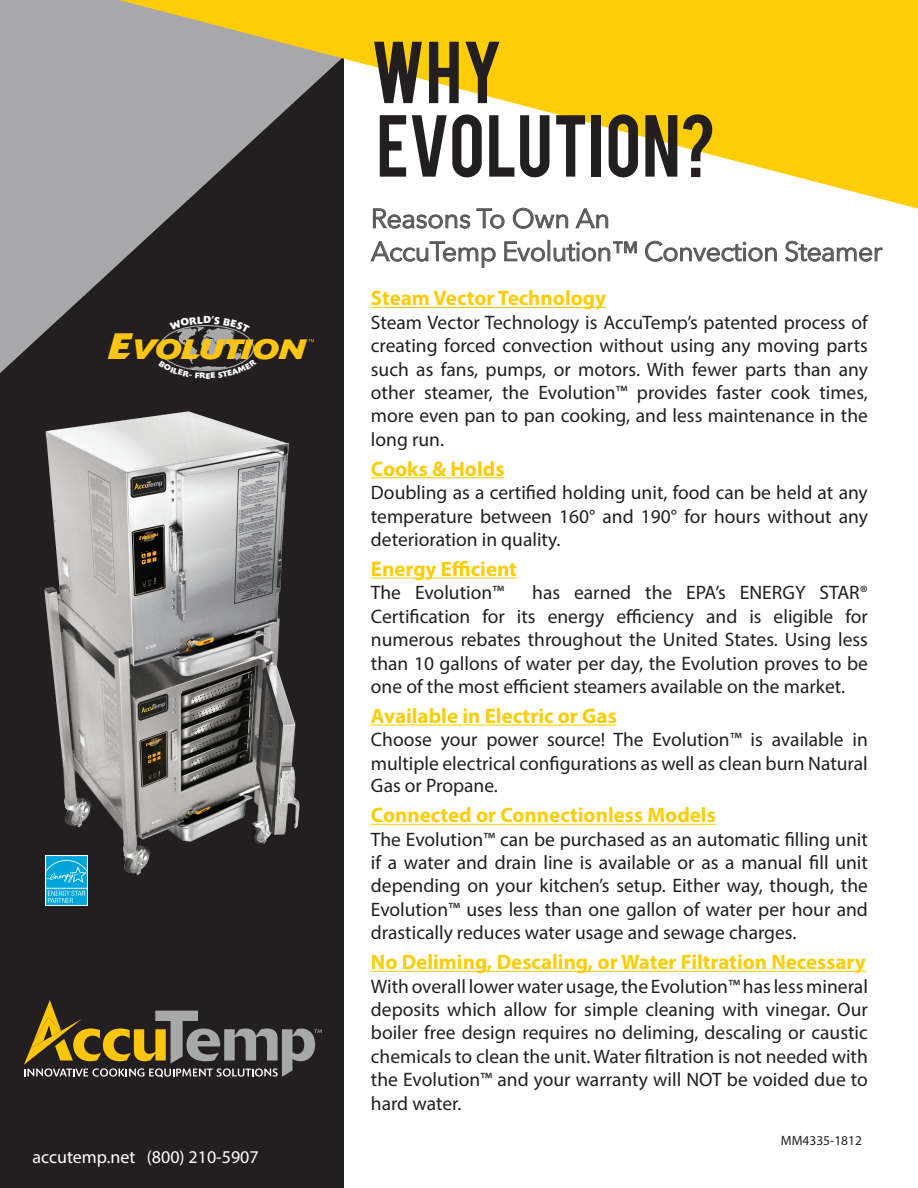
<style>
.page{position:relative;width:918px;height:1188px;background:#fff}
.page>*{position:absolute;margin:0;border:0;box-sizing:border-box;transform-origin:0 0}
.t1{font:69px/73.5px "Bebas";letter-spacing:.005em;color:#231f20}
.t2{font:italic 700 27.75px "Delta";letter-spacing:-.01em;color:#fec612;scale:1.16 1}
.t3{font:27px/33px "Avenir Next";letter-spacing:-.02em;color:#57585a}
.t4{font:700 21px "Myriad Pro";color:#fecd08}
.t5{font:19.5px/23.4px "Myriad Pro";color:#231f20;text-align:justify}
.t6{font:18px "Myriad Pro";color:#fff}
.t7{font:13.5px "Myriad Pro";color:#231f20}
.t8{font:700 10.05px "Delta";color:#fff}
.s1{font-size:36.45px}
</style>
<div class="page">
<svg style="left:405px;top:209px;width:100px;height:20px"></svg>
<svg style="left:513px;top:209px;width:55px;height:20px"></svg>
<svg style="left:575px;top:209px;width:34px;height:20px"></svg>
<svg style="left:405px;top:241px;width:91px;height:27px"></svg>
<svg style="left:504px;top:241px;width:41px;height:21px"></svg>
<div style="left:548px;top:240px;width:2px;height:21px;border:1px solid #57585a"></div>
<svg style="left:553px;top:241px;width:84px;height:21px"></svg>
<svg style="left:645px;top:240px;width:132px;height:22px"></svg>
<svg style="left:785px;top:240px;width:98px;height:22px"></svg>
<div style="left:0;top:0;width:344px;height:1188px;background:#231f20"></div>
<svg style="left:0;top:0;width:405px;height:373px;fill:#a8a8aa"></svg>
<svg style="left:119px;top:0;width:799px;height:209px"></svg>
<img style="left:45px;top:904px;width:42px;height:2px">
<hr style="left:371px;top:307px;width:235px;height:1px;background:#fecd08">
<hr style="left:371px;top:477px;width:133px;height:1px;background:#fecd08">
<hr style="left:371px;top:578px;width:146px;height:1px;background:#fecd08">
<hr style="left:371px;top:725px;width:246px;height:1px;background:#fecd08">
<hr style="left:371px;top:824px;width:345px;height:1px;background:#fecd08">
<hr style="left:371px;top:971px;width:495px;height:1px;background:#fecd08">
<svg style="left:24px;top:1000px;width:298px;height:78px"></svg>
<svg style="left:308px;top:339px;width:6px;height:3px"></svg>
<img style="left:44px;top:411px;width:256px;height:493px">
<svg style="left:158px;top:316px;width:99px;height:57px"></svg>
<p class="t8" style="left:203px;top:314px;width:9px">D</p>
<h2 class="t2" style="left:108px;top:332px;width:170px"><span class="s1">E</span>VOLUTION</h2>
<p class="t6" style="left:32px;top:1145px;width:228px">accutemp.net (800) 210-5907</p>
<h1 class="t1" style="left:371px;top:31px;width:346px">WHY<br>EVOLUTION?</h1>
<h3 class="t3" style="left:371px;top:201px;width:513px">Reasons To Own An<br>AccuTemp Evolution™ Convection Steamer</h3>
<p class="t4" style="left:371px;top:285px;width:237px">Steam Vector Technology</p>
<p class="t5" style="left:371px;top:310px;width:499px">Steam Vector Technology is AccuTemp’s patented process of creating forced convection without using any moving parts such as fans, pumps, or motors. With fewer parts than any other steamer, the Evolution™ provides faster cook times, more even pan to pan cooking, and less maintenance in the long run.</p>
<p class="t4" style="left:371px;top:455px;width:135px">Cooks &amp; Holds</p>
<p class="t5" style="left:371px;top:481px;width:499px">Doubling as a certified holding unit, food can be held at any temperature between 160° and 190° for hours without any deterioration in quality.</p>
<p class="t4" style="left:371px;top:555px;width:148px">Energy Efficient</p>
<p class="t5" style="left:371px;top:581px;width:135px">The Evolution™</p>
<p class="t5" style="left:371px;top:581px;width:499px;text-indent:161px">has earned the EPA’s ENERGY STAR® Certification for its energy efficiency and is eligible for numerous rebates throughout the United States. Using less than 10 gallons of water per day, the Evolution proves to be one of the most efficient steamers available on the market.</p>
<p class="t4" style="left:371px;top:702px;width:247px">Available in Electric or Gas</p>
<p class="t5" style="left:371px;top:728px;width:499px;line-height:23px">Choose your power source! The Evolution™ is available in multiple electrical configurations as well as clean burn Natural Gas or Propane.</p>
<p class="t4" style="left:371px;top:801px;width:346px">Connected or Connectionless Models</p>
<p class="t5" style="left:371px;top:827px;width:499px">The Evolution™ can be purchased as an automatic filling unit if a water and drain line is available or as a manual fill unit depending on your kitchen’s setup. Either way, though, the Evolution™ uses less than one gallon of water per hour and drastically reduces water usage and sewage charges.</p>
<p class="t4" style="left:371px;top:948px;width:497px">No Deliming, Descaling, or Water Filtration Necessary</p>
<p class="t5" style="left:371px;top:974px;width:499px">With overall lower water usage, the Evolution™ has less mineral deposits which allow for simple cleaning with vinegar. Our boiler free design requires no deliming, descaling or caustic chemicals to clean the unit. Water filtration is not needed with the Evolution™ and your warranty will NOT be voided due to hard water.</p>
<p class="t7" style="left:781px;top:1132px;width:83px">MM4335-1812</p>
</div>
